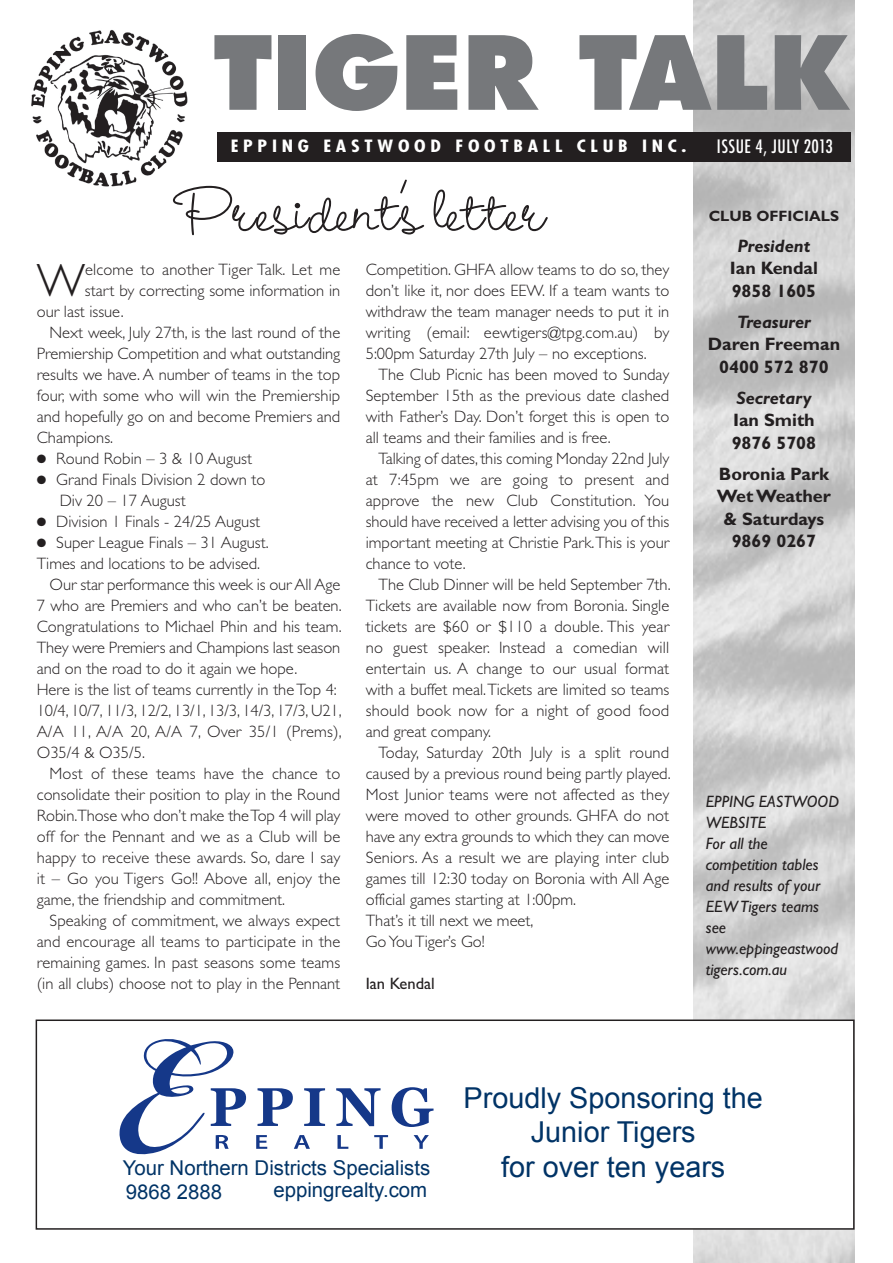
<style>
.page{position:relative;width:893px;height:1263px;background:#fff}
.page>*{position:absolute;margin:0;border:0;box-sizing:border-box;transform-origin:0 0}
.t1{font:800 99px "Futura";color:#76787b}
.t2{font:84px "Got That Bling NF";color:#231f20}
.t3{font:300 46.8px "Gill Sans";color:#231f20}
.t4{font:28.8px/34.5px "Arial";color:#036;text-align:center}
.t5{font:20.4px/24.5px "Arial";color:#036}
.t6{font:700 18px/22.5px "Gill Sans";color:#231f20}
.t7{font:italic 700 18px "Gill Sans";color:#231f20}
.t8{font:500 condensed 18px "Futura";letter-spacing:.025em;color:#fff}
.t9{font:300 16.5px/21px "Gill Sans";color:#231f20;text-align:justify}
.t10{font:italic 16.5px/21px "Gill Sans";color:#231f20}
.t11{font:700 condensed 16.5px "Futura";letter-spacing:.24em;color:#fff;scale:1.2 1}
.t12{font:16.5px "Gill Sans";color:#231f20}
.t13{font:700 15px "Gill Sans";color:#231f20}
</style>
<div class="page">
<img style="left:693px;top:0;width:162px;height:1263px">
<img style="left:31px;top:30px;width:157px;height:157px">
<div style="left:217px;top:132px;width:633px;height:30px;background:#231f20"></div>
<div style="left:36px;top:1020px;width:818px;height:209px;background:#fff"></div>
<div style="left:36px;top:1019px;width:819px;height:211px;border:2px solid #231f20"></div>
<svg style="left:258px;top:1088px;width:35px;height:38px"></svg>
<svg style="left:304px;top:1088px;width:21px;height:38px"></svg>
<svg style="left:336px;top:1088px;width:45px;height:38px"></svg>
<svg style="left:392px;top:1087px;width:42px;height:40px"></svg>
<svg style="left:256px;top:1135px;width:11px;height:14px"></svg>
<svg style="left:294px;top:1135px;width:16px;height:14px"></svg>
<svg style="left:337px;top:1135px;width:11px;height:14px"></svg>
<svg style="left:374px;top:1135px;width:14px;height:14px"></svg>
<svg style="left:414px;top:1135px;width:15px;height:14px"></svg>
<svg style="left:120px;top:1039px;width:126px;height:115px"></svg>
<h1 class="t1" style="left:213px;top:12px;width:638px">TIGER TALK</h1>
<p class="t11" style="left:231px;top:135px;width:381px">EPPING EASTWOOD FOOTBALL CLUB INC.</p>
<p class="t8" style="left:717px;top:136px;width:118px">ISSUE 4, JULY 2013</p>
<h2 class="t2" style="left:173px;top:149px;width:374px">President’s letter</h2>
<p class="t13" style="left:709px;top:210px;width:132px">CLUB OFFICIALS</p>
<p class="t7" style="left:737px;top:239px;width:74px">President</p>
<p class="t6" style="left:730px;top:258px;width:90px">Ian Kendal<br>9858 1605</p>
<p class="t7" style="left:737px;top:315px;width:75px">Treasurer</p>
<p class="t6" style="left:708px;top:334px;width:134px;text-align:center">Daren Freeman<br>0400 572 870</p>
<p class="t7" style="left:736px;top:391px;width:77px">Secretary</p>
<p class="t6" style="left:732px;top:410px;width:86px">Ian Smith<br>9876 5708</p>
<p class="t6" style="left:717px;top:464px;width:116px;text-align:center">Boronia Park<br>WetWeather &amp; Saturdays<br>9869 0267</p>
<p class="t9" style="left:366px;top:259px;width:305px">Competition. GHFA allow teams to do so, they don’t like it, nor does EEW. If a team wants to withdraw the team manager needs to put it in writing (email: eewtigers@tpg.com.au) by 5:00pm Saturday 27th July – no exceptions.</p>
<p class="t9" style="left:366px;top:364px;width:305px;text-indent:13px">The Club Picnic has been moved to Sunday September 15th as the previous date clashed with Father’s Day. Don’t forget this is open to all teams and their families and is free.</p>
<p class="t9" style="left:366px;top:448px;width:305px;text-indent:13px">Talking of dates, this coming Monday 22nd July at 7:45pm we are going to present and approve the new Club Constitution. You should have received a letter advising you of this important meeting at Christie Park.This is your chance to vote.</p>
<p class="t9" style="left:366px;top:574px;width:306px;text-indent:13px">The Club Dinner will be held September 7th.<br>Tickets are available now from Boronia. Single tickets are $60 or $110 a double. This year no guest speaker. Instead a comedian will entertain us. A change to our usual format with a buffet meal.Tickets are limited so teams should book now for a night of good food and great company.</p>
<p class="t9" style="left:366px;top:742px;width:306px;text-align:left;text-indent:13px">Today, Saturday 20th July is a split round caused by a previous round being partly played.<br>Most Junior teams were not affected as they were moved to other grounds. GHFA do not have any extra grounds to which they can move Seniors. As a result we are playing inter club games till 12:30 today on Boronia with All Age official games starting at 1:00pm.<br>That’s it till next we meet,<br>GoYouTiger’s Go!</p>
<p class="t12" style="left:366px;top:974px;width:71px">Ian Kendal</p>
<h3 class="t3" style="left:37px;top:253px;width:50px">W</h3>
<p class="t9" style="left:85px;top:259px;width:257px">elcome to another Tiger Talk. Let me</p>
<p class="t9" style="left:85px;top:280px;width:257px">start by correcting some information in</p>
<p class="t9" style="left:37px;top:301px;width:88px">our last issue.</p>
<p class="t9" style="left:50px;top:322px;width:292px">Next week, July 27th, is the last round of the</p>
<p class="t9" style="left:37px;top:343px;width:305px">Premiership Competition and what outstanding</p>
<p class="t9" style="left:37px;top:364px;width:305px">results we have. A number of teams in the top</p>
<p class="t9" style="left:37px;top:385px;width:305px">four, with some who will win the Premiership</p>
<p class="t9" style="left:37px;top:406px;width:305px">and hopefully go on and become Premiers and</p>
<p class="t9" style="left:37px;top:427px;width:78px">Champions.</p>
<p class="t9" style="left:37px;top:448px;width:217px">● Round Robin – 3 &amp; 10 August</p>
<p class="t9" style="left:60px;top:469px;width:207px;text-indent:-23px">● Grand Finals Division 2 down to<br>Div 20 – 17 August</p>
<p class="t9" style="left:37px;top:511px;width:225px">● Division 1 Finals - 24/25 August</p>
<p class="t9" style="left:37px;top:532px;width:233px">● Super League Finals – 31 August.</p>
<p class="t9" style="left:37px;top:553px;width:225px">Times and locations to be advised.</p>
<p class="t9" style="left:50px;top:574px;width:292px">Our star performance this week is our All Age</p>
<p class="t9" style="left:37px;top:595px;width:306px">7 who are Premiers and who can’t be beaten.</p>
<p class="t9" style="left:37px;top:616px;width:306px">Congratulations to Michael Phin and his team.</p>
<p class="t9" style="left:37px;top:637px;width:305px">They were Premiers and Champions last season</p>
<p class="t9" style="left:37px;top:658px;width:262px">and on the road to do it again we hope.</p>
<p class="t9" style="left:37px;top:679px;width:302px">Here is the list of teams currently in theTop 4:</p>
<p class="t9" style="left:37px;top:700px;width:306px">10/4, 10/7, 11/3, 12/2, 13/1, 13/3, 14/3, 17/3, U21,</p>
<p class="t9" style="left:37px;top:721px;width:306px">A/A 11, A/A 20, A/A 7, Over 35/1 (Prems),</p>
<p class="t9" style="left:37px;top:742px;width:110px">O35/4 &amp; O35/5.</p>
<p class="t9" style="left:50px;top:763px;width:292px">Most of these teams have the chance to</p>
<p class="t9" style="left:37px;top:784px;width:305px">consolidate their position to play in the Round</p>
<p class="t9" style="left:37px;top:805px;width:305px">Robin.Those who don’t make theTop 4 will play</p>
<p class="t9" style="left:37px;top:826px;width:305px">off for the Pennant and we as a Club will be</p>
<p class="t9" style="left:37px;top:847px;width:305px">happy to receive these awards. So, dare I say</p>
<p class="t9" style="left:37px;top:868px;width:305px">it – Go you Tigers Go!! Above all, enjoy the</p>
<p class="t9" style="left:37px;top:889px;width:250px">game, the friendship and commitment.</p>
<p class="t9" style="left:50px;top:910px;width:292px">Speaking of commitment, we always expect</p>
<p class="t9" style="left:37px;top:931px;width:305px">and encourage all teams to participate in the</p>
<p class="t9" style="left:37px;top:952px;width:305px">remaining games. In past seasons some teams</p>
<p class="t9" style="left:37px;top:973px;width:305px">(in all clubs) choose not to play in the Pennant</p>
<p class="t10" style="left:706px;top:792px;width:135px">EPPING EASTWOOD<br>WEBSITE<br>For all the competition tables and results of your<br>EEWTigers teams see www.eppingeastwood tigers.com.au</p>
<p class="t5" style="left:123px;top:1155px;width:309px">Your Northern Districts Specialists<br>9868 2888</p>
<p class="t5" style="left:273px;top:1177px;width:155px">eppingrealty.com</p>
<h3 class="t4" style="left:464px;top:1080px;width:301px">Proudly Sponsoring the<br>Junior Tigers<br>for over ten years</h3>
</div>
